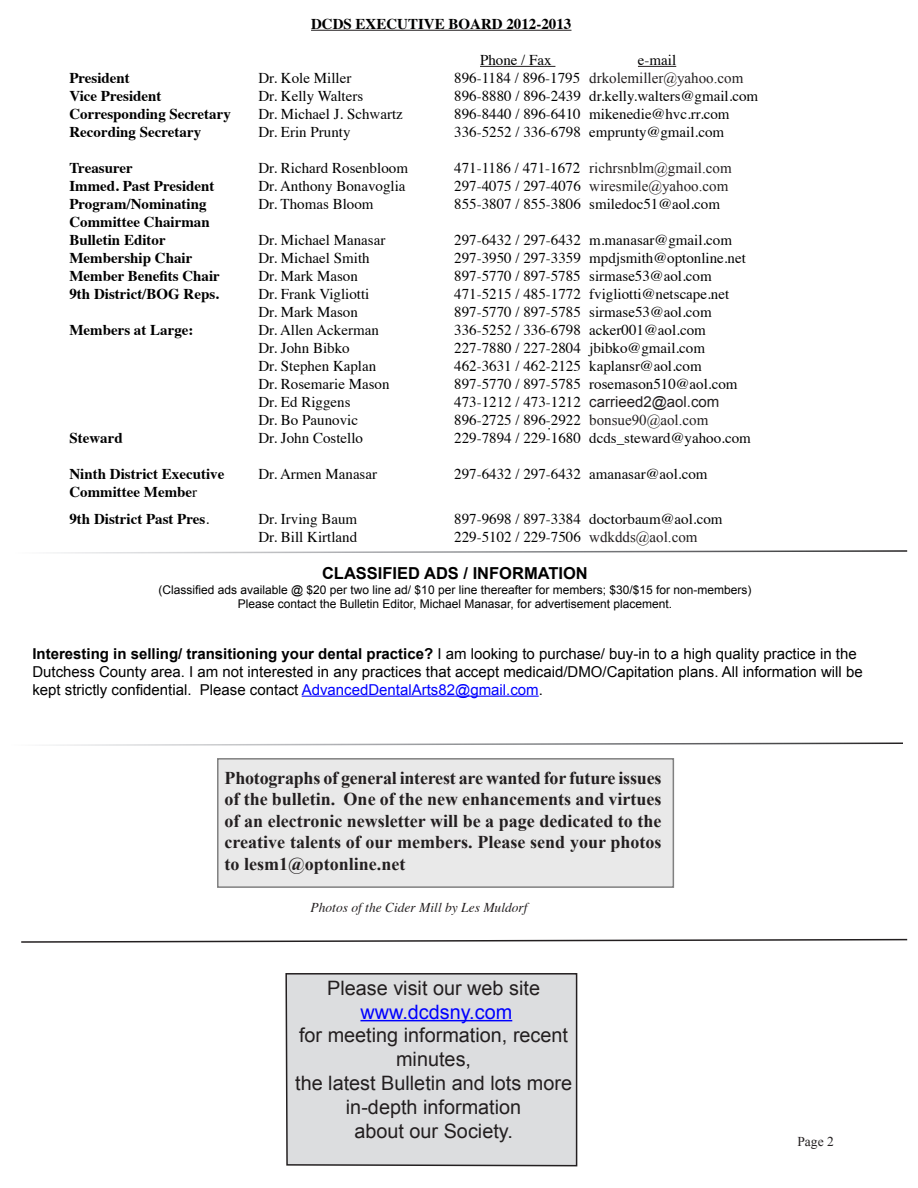
<style>
.page{position:relative;width:918px;height:1188px;background:#fff}
.page>*{position:absolute;margin:0;border:0;box-sizing:border-box;transform-origin:0 0}
.t1{font:19.8px/23.9px "Arial";color:#231f20;text-align:center}
.t2{font:19.8px "Arial";color:#00f}
.t3{font:700 18px/21.6px "Times New Roman";color:#231f20;text-align:justify}
.t4{font:700 16.5px "Arial";color:#000}
.t5{font:15px "Times";color:#000}
.t6{font:700 15px "Times";color:#000}
.t7{font:15px/18px "Arial";color:#000}
.t8{font:15px "Times New Roman";color:#231f20}
.t9{font:italic 13.5px "Times";color:#231f20}
.t10{font:13.5px "Times New Roman";color:#231f20}
.t11{font:12px "Arial";color:#000}
.s1{font-family:"Times";color:#000}
.s2{font-family:"Arial";color:#231f20}
.s3{font-family:"Times New Roman";color:#231f20}
.s4{font-weight:400}
.s5{font-weight:700}
.s6{color:#00f}
</style>
<div class="page">
<div style="left:285px;top:973px;width:293px;height:194px;background:#dcdddf"></div>
<hr style="left:360px;top:1020px;width:152px;height:1px;background:#00f">
<div style="left:217px;top:758px;width:457px;height:130px;background:#e9e9e9;border:2px solid #808080"></div>
<svg style="left:21px;top:938px;width:887px;height:5px"></svg>
<svg style="left:53px;top:550px;width:855px;height:4px"></svg>
<svg style="left:49px;top:742px;width:854px;height:4px"></svg>
<hr style="left:311px;top:30px;width:260px;height:1px;background:#231f20">
<hr style="left:480px;top:66px;width:75px;height:1px;background:#231f20">
<hr style="left:638px;top:66px;width:38px;height:1px;background:#231f20">
<hr style="left:302px;top:696px;width:237px;height:1px;background:#00f">
<p class="t6" style="left:311px;top:10px;width:262px">DCDS EXECUTIVE BOARD 2012-2013</p>
<p class="t5" style="left:480px;top:46px;width:73px">Phone / Fax</p>
<p class="t5" style="left:638px;top:46px;width:40px">e-mail</p>
<p class="t6" style="left:69px;top:64px;width:62px">President</p>
<p class="t5" style="left:258px;top:64px;width:94px">Dr. Kole Miller</p>
<p class="t8" style="left:454px;top:68px;width:291px"><span class="s1">896-1184 / 896-1795</span> drkolemiller@yahoo.com</p>
<p class="t6" style="left:69px;top:82px;width:94px">Vice President</p>
<p class="t5" style="left:258px;top:82px;width:106px">Dr. Kelly Walters</p>
<p class="t5" style="left:454px;top:82px;width:306px">896-8880 / 896-2439 dr.kelly.walters@gmail.com</p>
<p class="t6" style="left:69px;top:100px;width:163px">Corresponding Secretary</p>
<p class="t5" style="left:258px;top:100px;width:146px">Dr. Michael J. Schwartz</p>
<p class="t5" style="left:454px;top:100px;width:277px">896-8440 / 896-6410 mikenedie@hvc.rr.com</p>
<p class="t6" style="left:69px;top:118px;width:133px">Recording Secretary</p>
<p class="t5" style="left:258px;top:118px;width:94px">Dr. Erin Prunty</p>
<p class="t5" style="left:454px;top:118px;width:272px">336-5252 / 336-6798 emprunty@gmail.com</p>
<p class="t6" style="left:69px;top:154px;width:65px">Treasurer</p>
<p class="t5" style="left:258px;top:154px;width:151px">Dr. Richard Rosenbloom</p>
<p class="t8" style="left:454px;top:158px;width:279px"><span class="s1">471-1186 / 471-1672</span> richrsnblm@gmail.com</p>
<p class="t6" style="left:69px;top:172px;width:147px">Immed. Past President</p>
<p class="t5" style="left:258px;top:172px;width:149px">Dr. Anthony Bonavoglia</p>
<p class="t8" style="left:454px;top:176px;width:276px"><span class="s1">297-4075 / 297-4076</span> wiresmile@yahoo.com</p>
<p class="t6" style="left:69px;top:190px;width:139px">Program/Nominating</p>
<p class="t5" style="left:258px;top:190px;width:117px">Dr. Thomas Bloom</p>
<p class="t5" style="left:454px;top:190px;width:267px">855-3807 / 855-3806 smiledoc51@aol.com</p>
<p class="t6" style="left:69px;top:208px;width:142px">Committee Chairman</p>
<p class="t6" style="left:69px;top:226px;width:98px">Bulletin Editor</p>
<p class="t5" style="left:258px;top:226px;width:129px">Dr. Michael Manasar</p>
<p class="t5" style="left:454px;top:226px;width:279px">297-6432 / 297-6432 m.manasar@gmail.com</p>
<p class="t6" style="left:69px;top:244px;width:124px">Membership Chair</p>
<p class="t5" style="left:258px;top:244px;width:113px">Dr. Michael Smith</p>
<p class="t5" style="left:454px;top:244px;width:293px">297-3950 / 297-3359 mpdjsmith@optonline.net</p>
<p class="t6" style="left:69px;top:262px;width:152px">Member Benefits Chair</p>
<p class="t5" style="left:258px;top:262px;width:101px">Dr. Mark Mason</p>
<p class="t5" style="left:454px;top:262px;width:259px">897-5770 / 897-5785 sirmase53@aol.com</p>
<p class="t6" style="left:69px;top:280px;width:151px">9th District/BOG Reps.</p>
<p class="t5" style="left:258px;top:280px;width:112px">Dr. Frank Vigliotti</p>
<p class="t5" style="left:454px;top:280px;width:277px">471-5215 / 485-1772 fvigliotti@netscape.net</p>
<p class="t5" style="left:258px;top:298px;width:101px">Dr. Mark Mason</p>
<p class="t5" style="left:454px;top:298px;width:259px">897-5770 / 897-5785 sirmase53@aol.com</p>
<p class="t6" style="left:69px;top:316px;width:126px">Members at Large:</p>
<p class="t5" style="left:258px;top:316px;width:122px">Dr. Allen Ackerman</p>
<p class="t5" style="left:454px;top:316px;width:253px">336-5252 / 336-6798 acker001@aol.com</p>
<p class="t5" style="left:258px;top:334px;width:93px">Dr. John Bibko</p>
<p class="t5" style="left:454px;top:334px;width:252px">227-7880 / 227-2804 jbibko@gmail.com</p>
<p class="t5" style="left:258px;top:352px;width:119px">Dr. Stephen Kaplan</p>
<p class="t5" style="left:454px;top:352px;width:249px">462-3631 / 462-2125 kaplansr@aol.com</p>
<p class="t5" style="left:258px;top:370px;width:133px">Dr. Rosemarie Mason</p>
<p class="t5" style="left:454px;top:370px;width:285px">897-5770 / 897-5785 rosemason510@aol.com</p>
<p class="t5" style="left:258px;top:388px;width:94px">Dr. Ed Riggens</p>
<p class="t5" style="left:454px;top:388px;width:267px">473-1212 / 473-1212 <span class="s2">carrieed2@aol.com</span></p>
<p class="t5" style="left:258px;top:406px;width:101px">Dr. Bo Paunovic</p>
<p class="t5" style="left:454px;top:406px;width:256px">896-2725 / 896-2922 <span class="s3">bonsue90@aol.com</span></p>
<p class="t6" style="left:69px;top:424px;width:55px">Steward</p>
<p class="t5" style="left:258px;top:424px;width:106px">Dr. John Costello</p>
<p class="t5" style="left:454px;top:424px;width:298px">229-7894 / 229-1680 dcds_steward@yahoo.com</p>
<p class="t6" style="left:69px;top:460px;width:156px">Ninth District Executive</p>
<p class="t5" style="left:258px;top:460px;width:120px">Dr. Armen Manasar</p>
<p class="t5" style="left:454px;top:460px;width:255px">297-6432 / 297-6432 amanasar@aol.com</p>
<p class="t6" style="left:69px;top:478px;width:129px">Committee Membe<span class="s4">r</span></p>
<p class="t6" style="left:69px;top:505px;width:141px">9th District Past Pres<span class="s4">.</span></p>
<p class="t5" style="left:258px;top:505px;width:100px">Dr. Irving Baum</p>
<p class="t5" style="left:454px;top:505px;width:270px">897-9698 / 897-3384 doctorbaum@aol.com</p>
<p class="t5" style="left:258px;top:523px;width:100px">Dr. Bill Kirtland</p>
<p class="t5" style="left:454px;top:523px;width:245px">229-5102 / 229-7506 <span class="s3">wdkdds@aol.com</span></p>
<p class="t4" style="left:322px;top:563px;width:267px">CLASSIFIED ADS / INFORMATION</p>
<p class="t11" style="left:158px;top:582px;width:595px">(Classified ads available @ $20 per two line ad/ $10 per line thereafter for members; $30/$15 for non-members)</p>
<p class="t11" style="left:238px;top:596px;width:436px">Please contact the Bulletin Editor, Michael Manasar, for advertisement placement.</p>
<p class="t7" style="left:32px;top:644px;width:832px"><span class="s5">Interesting in selling/ transitioning your dental practice?</span> I am looking to purchase/ buy-in to a high quality practice in the<br>Dutchess County area. I am not interested in any practices that accept medicaid/DMO/Capitation plans. All information will be kept strictly confidential. Please contact <span class="s6">AdvancedDentalArts82@gmail.com</span>.</p>
<p class="t3" style="left:225px;top:766px;width:438px">Photographs of general interest are wanted for future issues of the bulletin. One of the new enhancements and virtues of an electronic newsletter will be a page dedicated to the creative talents of our members. Please send your photos to lesm1@optonline.net</p>
<p class="t9" style="left:310px;top:895px;width:219px">Photos of the Cider Mill by Les Muldorf</p>
<p class="t1" style="left:327px;top:976px;width:214px">Please visit our web site</p>
<p class="t2" style="left:360px;top:999px;width:153px">www.dcdsny.com</p>
<p class="t1" style="left:299px;top:1024px;width:271px">for meeting information, recent minutes,</p>
<p class="t1" style="left:295px;top:1071px;width:278px">the latest Bulletin and lots more in-depth information</p>
<p class="t1" style="left:354px;top:1119px;width:160px">about our Society.</p>
<p class="t10" style="left:797px;top:1132px;width:38px">Page 2</p>
</div>
